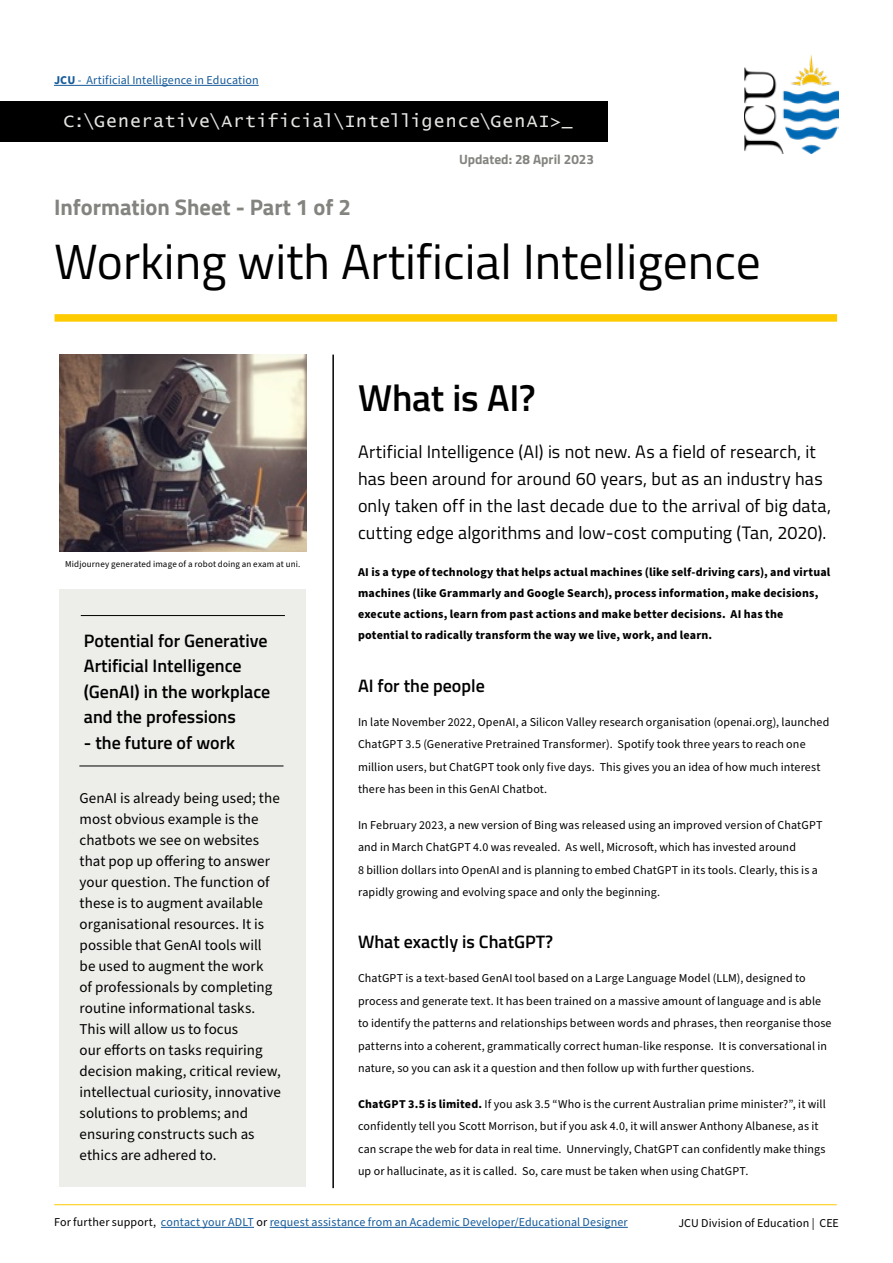
<style>
.page{position:relative;width:893px;height:1263px;background:#fff}
.page>*{position:absolute;margin:0;border:0;box-sizing:border-box;transform-origin:0 0}
.t1{font:49.5px "Titillium Web";color:#000}
.t2{font:600 37.5px "Titillium Web";letter-spacing:-.005em;color:#000}
.t3{font:700 22.5px "Titillium Web";color:#83837f}
.t4{font:18px/27px "Titillium Web";letter-spacing:.01em;color:#000}
.t5{font:600 18px/25.5px "Titillium Web";color:#000}
.t6{font:18px "Lucida Console";letter-spacing:.05em;color:#e4e4e1}
.t7{font:15px/21px "Source Sans Pro";color:#000}
.t8{font:700 13.5px "Titillium Web";color:#83837f}
.t9{font:12px/22.5px "Source Sans Pro";letter-spacing:.01em;color:#000}
.t10{font:700 12px/21px "Source Sans Pro";letter-spacing:.015em;color:#000}
.t11{font:12px "Source Sans Pro";letter-spacing:.01em;color:#165b9a}
.t12{font:9px "Source Sans Pro";letter-spacing:.02em;color:#000}
.s1{font-weight:700}
.s2{color:#000}
</style>
<div class="page">
<img style="left:60px;top:355px;width:246px;height:196px">
<div style="left:0;top:101px;width:608px;height:41px;background:#000"></div>
<img style="left:744px;top:54px;width:95px;height:99px">
<hr style="left:161px;top:1227px;width:93px;height:1px;background:#165b9a">
<hr style="left:270px;top:1227px;width:358px;height:1px;background:#165b9a">
<div style="left:55px;top:314px;width:782px;height:8px;background:#feca00"></div>
<hr style="left:54px;top:85px;width:205px;height:1px;background:#165b9a">
<hr style="left:54px;top:1204px;width:783px;height:1px;background:#feca00">
<div style="left:60px;top:589px;width:246px;height:597px;background:#edede9"></div>
<hr style="left:81px;top:615px;width:204px;height:1px;background:#000">
<hr style="left:79px;top:766px;width:204px;height:1px;background:#000">
<hr style="left:332px;top:355px;width:2px;height:833px;background:#000">
<p class="t11" style="left:54px;top:72px;width:206px"><span class="s1">JCU</span> - Artificial Intelligence in Education</p>
<h3 class="t6" style="left:64px;top:112px;width:511px">C:\Generative\Artificial\Intelligence\GenAI&gt;_</h3>
<p class="t8" style="left:459px;top:149px;width:136px">Updated: 28 April 2023</p>
<h3 class="t3" style="left:54px;top:189px;width:299px">Information Sheet - Part 1 of 2</h3>
<h1 class="t1" style="left:54px;top:225px;width:708px">Working with Artificial Intelligence</h1>
<p class="t12" style="left:65px;top:558px;width:237px">Midjourney generated image of a robot doing an exam at uni.</p>
<h3 class="t5" style="left:84px;top:626px;width:188px">Potential for Generative<br>Artificial Intelligence (GenAI) in the workplace and the professions</h3>
<h3 class="t5" style="left:84px;top:729px;width:153px">- the future of work</h3>
<p class="t7" style="left:80px;top:788px;width:203px">GenAI is already being used; the most obvious example is the chatbots we see on websites that pop up offering to answer your question. The function of these is to augment available organisational resources. It is possible that GenAI tools will be used to augment the work<br>of professionals by completing routine informational tasks.<br>This will allow us to focus<br>our efforts on tasks requiring decision making, critical review, intellectual curiosity, innovative solutions to problems; and ensuring constructs such as ethics are adhered to.</p>
<h2 class="t2" style="left:358px;top:369px;width:179px">What is AI?</h2>
<p class="t4" style="left:358px;top:438px;width:474px">Artificial Intelligence (AI) is not new. As a field of research, it has been around for around 60 years, but as an industry has only taken off in the last decade due to the arrival of big data, cutting edge algorithms and low-cost computing (Tan, 2020).</p>
<p class="t10" style="left:358px;top:562px;width:474px">AI is a type of technology that helps actual machines (like self-driving cars), and virtual machines (like Grammarly and Google Search), process information, make decisions, execute actions, learn from past actions and make better decisions. AI has the potential to radically transform the way we live, work, and learn.</p>
<h3 class="t5" style="left:358px;top:671px;width:128px">AI for the people</h3>
<p class="t9" style="left:358px;top:711px;width:473px">In late November 2022, OpenAI, a Silicon Valley research organisation (openai.org), launched ChatGPT 3.5 (Generative Pretrained Transformer). Spotify took three years to reach one million users, but ChatGPT took only five days. This gives you an idea of how much interest there has been in this GenAI Chatbot.</p>
<p class="t9" style="left:358px;top:814px;width:466px">In February 2023, a new version of Bing was released using an improved version of ChatGPT and in March ChatGPT 4.0 was revealed. As well, Microsoft, which has invested around<br>8 billion dollars into OpenAI and is planning to embed ChatGPT in its tools. Clearly, this is a rapidly growing and evolving space and only the beginning.</p>
<h3 class="t5" style="left:358px;top:928px;width:197px">What exactly is ChatGPT?</h3>
<p class="t9" style="left:358px;top:967px;width:475px">ChatGPT is a text-based GenAI tool based on a Large Language Model (LLM), designed to process and generate text. It has been trained on a massive amount of language and is able to identify the patterns and relationships between words and phrases, then reorganise those patterns into a coherent, grammatically correct human-like response. It is conversational in nature, so you can ask it a question and then follow up with further questions.</p>
<p class="t9" style="left:358px;top:1093px;width:469px"><span class="s1">ChatGPT 3.5 is limited.</span> If you ask 3.5 “Who is the current Australian prime minister?”, it will confidently tell you Scott Morrison, but if you ask 4.0, it will answer Anthony Albanese, as it can scrape the web for data in real time. Unnervingly, ChatGPT can confidently make things up or hallucinate, as it is called. So, care must be taken when using ChatGPT.</p>
<p class="t11" style="left:54px;top:1214px;width:575px"><span class="s2">For further support,</span> contact your ADLT <span class="s2">or</span> request assistance from an Academic Developer/Educational Designer</p>
<p class="t9" style="left:678px;top:1212px;width:162px">JCU Division of Education | CEE</p>
</div>
